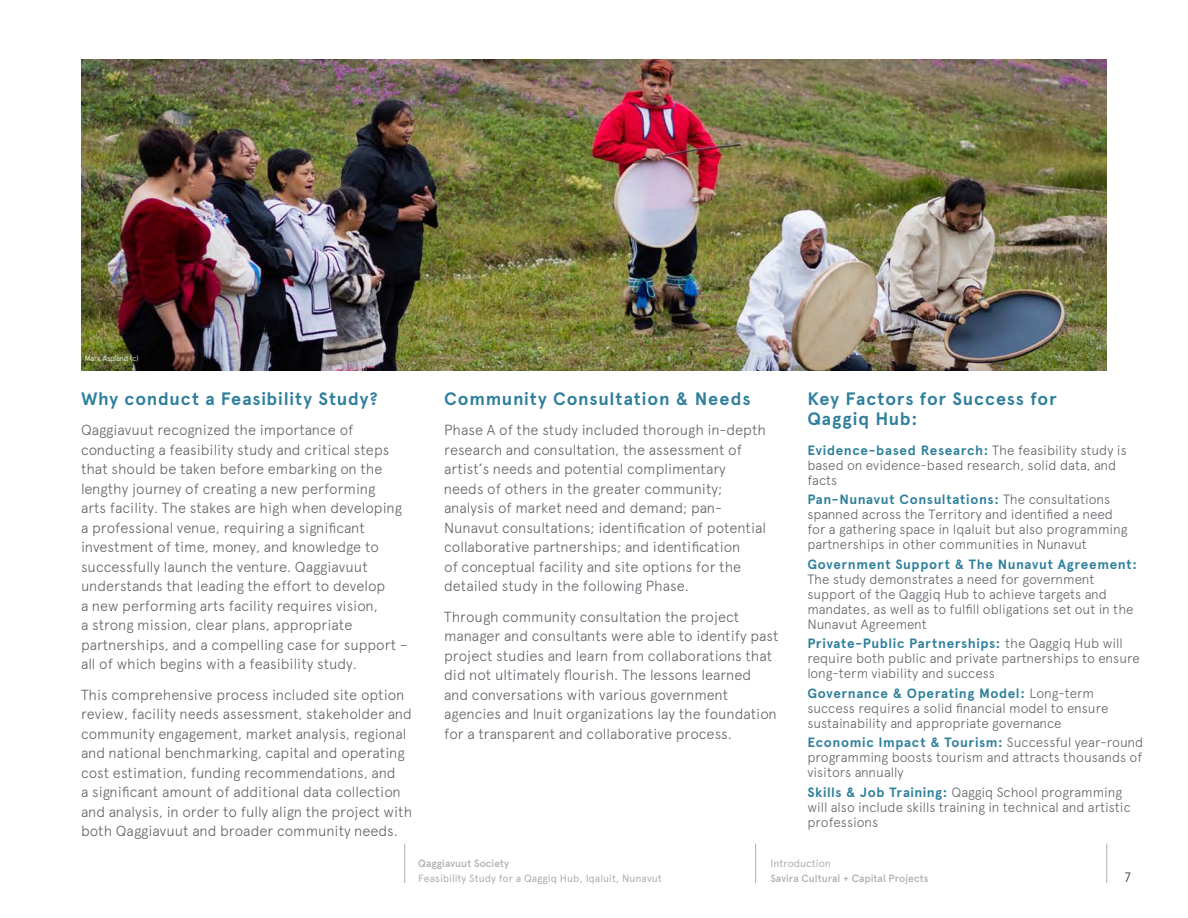
<style>
.page{position:relative;width:1188px;height:918px;background:#fff}
.page>*{position:absolute;margin:0;border:0;box-sizing:border-box;transform-origin:0 0}
.t1{font:700 18px/19.5px "Apercu Pro";letter-spacing:.045em;color:#2e7f9b}
.t2{font:300 14.7px/19.5px "Apercu Pro";color:#63656a}
.t3{font:300 13.5px/15px "Apercu Pro";color:#63656a}
.t4{font:700 13.5px "Apercu Pro";letter-spacing:.05em;color:#2e7f9b}
.t5{font:300 13.5px "Apercu Pro";color:#231f20}
.t6{font:10.5px "Apercu Pro";color:#aeafb3}
.t7{font:500 10.5px "Apercu Pro";color:#aeafb3}
.t8{font:300 7.5px "Apercu Pro";letter-spacing:-.02em;color:#fff}
.s1{font-weight:700;color:#2e7f9b}
</style>
<div class="page">
<hr style="left:404px;top:844px;width:1px;height:39px;background:#aeafb3">
<hr style="left:755px;top:844px;width:1px;height:39px;background:#aeafb3">
<hr style="left:1106px;top:844px;width:1px;height:39px;background:#aeafb3">
<img style="left:81px;top:59px;width:1025px;height:311px">
<p class="t8" style="left:85px;top:353px;width:55px">Mark Aspland (c)</p>
<p class="t1" style="left:81px;top:389px;width:298px">Why conduct a Feasibility Study?</p>
<p class="t2" style="left:81px;top:419px;width:328px">Qaggiavuut recognized the importance of conducting a feasibility study and critical steps that should be taken before embarking on the lengthy journey of creating a new performing<br>arts facility. The stakes are high when developing a professional venue, requiring a significant investment of time, money, and knowledge to successfully launch the venture. Qaggiavuut understands that leading the effort to develop<br>a new performing arts facility requires vision,<br>a strong mission, clear plans, appropriate partnerships, and a compelling case for support – all of which begins with a feasibility study.</p>
<p class="t2" style="left:81px;top:683px;width:333px">This comprehensive process included site option review, facility needs assessment, stakeholder and community engagement, market analysis, regional and national benchmarking, capital and operating cost estimation, funding recommendations, and<br>a significant amount of additional data collection and analysis, in order to fully align the project with both Qaggiavuut and broader community needs.</p>
<p class="t1" style="left:444px;top:389px;width:308px">Community Consultation &amp; Needs</p>
<p class="t2" style="left:444px;top:419px;width:323px">Phase A of the study included thorough in-depth research and consultation, the assessment of artist’s needs and potential complimentary needs of others in the greater community; analysis of market need and demand; pan-Nunavut consultations; identification of potential collaborative partnerships; and identification<br>of conceptual facility and site options for the detailed study in the following Phase.</p>
<p class="t2" style="left:444px;top:605px;width:336px">Through community consultation the project manager and consultants were able to identify past project studies and learn from collaborations that did not ultimately flourish. The lessons learned and conversations with various government agencies and Inuit organizations lay the foundation for a transparent and collaborative process.</p>
<p class="t1" style="left:807px;top:389px;width:251px">Key Factors for Success for<br>Qaggiq Hub:</p>
<p class="t3" style="left:807px;top:441px;width:321px"><span class="s1">Evidence-based Research:</span> The feasibility study is based on evidence-based research, solid data, and facts</p>
<p class="t3" style="left:807px;top:491px;width:322px"><span class="s1">Pan-Nunavut Consultations:</span> The consultations spanned across the Territory and identified a need for a gathering space in Iqaluit but also programming partnerships in other communities in Nunavut</p>
<p class="t4" style="left:807px;top:554px;width:331px">Government Support &amp; The Nunavut Agreement:</p>
<p class="t3" style="left:807px;top:570px;width:328px">The study demonstrates a need for government support of the Qaggiq Hub to achieve targets and mandates, as well as to fulfill obligations set out in the Nunavut Agreement</p>
<p class="t3" style="left:807px;top:635px;width:334px"><span class="s1">Private-Public Partnerships:</span> the Qaggiq Hub will require both public and private partnerships to ensure long-term viability and success</p>
<p class="t3" style="left:807px;top:684px;width:303px"><span class="s1">Governance &amp; Operating Model:</span> Long-term success requires a solid financial model to ensure sustainability and appropriate governance</p>
<p class="t3" style="left:807px;top:734px;width:337px;text-align:justify"><span class="s1">Economic Impact &amp; Tourism:</span> Successful year-round programming boosts tourism and attracts thousands of visitors annually</p>
<p class="t3" style="left:807px;top:783px;width:325px"><span class="s1">Skills &amp; Job Training:</span> Qaggiq School programming will also include skills training in technical and artistic professions</p>
<p class="t7" style="left:418px;top:856px;width:92px">Qaggiavuut Society</p>
<p class="t6" style="left:418px;top:871px;width:245px">Feasibility Study for a Qaggiq Hub, Iqaluit, Nunavut</p>
<p class="t6" style="left:770px;top:856px;width:62px">Introduction</p>
<p class="t7" style="left:770px;top:871px;width:160px">Savira Cultural + Capital Projects</p>
<p class="t5" style="left:1125px;top:867px;width:8px">7</p>
</div>
